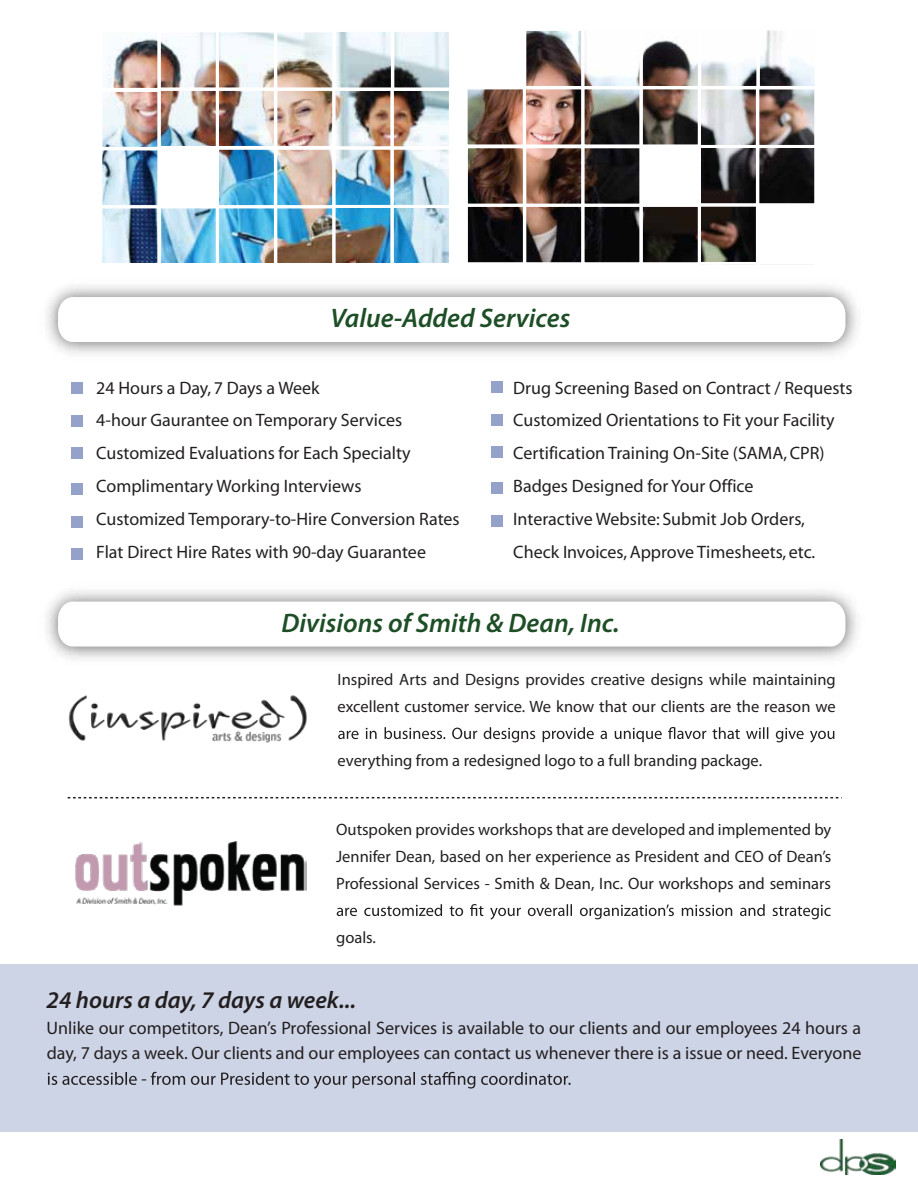
<style>
.page{position:relative;width:918px;height:1188px;background:#fff}
.page>*{position:absolute;margin:0;border:0;box-sizing:border-box;transform-origin:0 0}
.t1{font:italic 600 26.85px "Myriad Pro";color:#1d4e26}
.t2{font:italic 600 24px "Myriad Pro";color:#231f20}
.t3{font:18px/33px "Myriad";color:#231f20}
.t4{font:18px/25.5px "Myriad Pro";color:#231f20}
.t5{font:16.5px/27px "Myriad Pro";color:#231f20}
</style>
<div class="page">
<img style="left:103px;top:33px;width:345px;height:230px">
<img style="left:468px;top:31px;width:346px;height:230px">
<div style="left:0;top:964px;width:918px;height:168px;background:#cdd4e6"></div>
<div style="left:99px;top:29px;width:62px;height:62px;border:3px solid #fff"></div>
<div style="left:157px;top:29px;width:62px;height:62px;border:3px solid #fff"></div>
<div style="left:216px;top:29px;width:61px;height:62px;border:3px solid #fff"></div>
<div style="left:274px;top:29px;width:61px;height:62px;border:3px solid #fff"></div>
<div style="left:99px;top:89px;width:62px;height:61px;border:3px solid #fff"></div>
<div style="left:157px;top:87px;width:62px;height:62px;border:3px solid #fff"></div>
<div style="left:216px;top:87px;width:61px;height:62px;border:3px solid #fff"></div>
<div style="left:274px;top:87px;width:61px;height:62px;border:3px solid #fff"></div>
<div style="left:99px;top:147px;width:62px;height:61px;border:3px solid #fff"></div>
<div style="left:157px;top:147px;width:62px;height:61px;background:#fff"></div>
<div style="left:216px;top:147px;width:61px;height:61px;border:3px solid #fff"></div>
<div style="left:274px;top:147px;width:61px;height:61px;border:3px solid #fff"></div>
<div style="left:99px;top:205px;width:62px;height:62px;border:3px solid #fff"></div>
<div style="left:157px;top:205px;width:62px;height:62px;border:3px solid #fff"></div>
<div style="left:216px;top:205px;width:61px;height:62px;border:3px solid #fff"></div>
<div style="left:274px;top:205px;width:61px;height:62px;border:3px solid #fff"></div>
<div style="left:333px;top:29px;width:61px;height:61px;border:3px solid #fff"></div>
<div style="left:391px;top:29px;width:61px;height:61px;border:3px solid #fff"></div>
<div style="left:332px;top:88px;width:62px;height:61px;border:3px solid #fff"></div>
<div style="left:390px;top:88px;width:62px;height:61px;border:3px solid #fff"></div>
<div style="left:332px;top:146px;width:62px;height:62px;border:3px solid #fff"></div>
<div style="left:390px;top:146px;width:62px;height:62px;border:3px solid #fff"></div>
<div style="left:332px;top:205px;width:62px;height:61px;border:3px solid #fff"></div>
<div style="left:390px;top:205px;width:62px;height:61px;border:3px solid #fff"></div>
<div style="left:465px;top:28px;width:61px;height:61px;background:#fff"></div>
<div style="left:523px;top:28px;width:61px;height:61px;border:3px solid #fff"></div>
<div style="left:581px;top:28px;width:62px;height:61px;border:3px solid #fff"></div>
<div style="left:639px;top:28px;width:62px;height:61px;border:3px solid #fff"></div>
<div style="left:523px;top:86px;width:61px;height:61px;border:3px solid #fff"></div>
<div style="left:581px;top:86px;width:62px;height:61px;border:3px solid #fff"></div>
<div style="left:639px;top:86px;width:62px;height:61px;border:3px solid #fff"></div>
<div style="left:465px;top:145px;width:61px;height:62px;border:3px solid #fff"></div>
<div style="left:523px;top:145px;width:61px;height:62px;border:3px solid #fff"></div>
<div style="left:581px;top:145px;width:62px;height:62px;border:3px solid #fff"></div>
<div style="left:639px;top:145px;width:62px;height:62px;background:#fff"></div>
<div style="left:465px;top:204px;width:61px;height:61px;border:3px solid #fff"></div>
<div style="left:523px;top:204px;width:61px;height:61px;border:3px solid #fff"></div>
<div style="left:581px;top:204px;width:62px;height:61px;border:3px solid #fff"></div>
<div style="left:639px;top:204px;width:62px;height:61px;border:3px solid #fff"></div>
<div style="left:698px;top:27px;width:62px;height:62px;border:3px solid #fff"></div>
<div style="left:756px;top:27px;width:62px;height:62px;border:3px solid #fff"></div>
<div style="left:698px;top:86px;width:61px;height:62px;border:3px solid #fff"></div>
<div style="left:756px;top:86px;width:61px;height:62px;border:3px solid #fff"></div>
<div style="left:698px;top:145px;width:61px;height:61px;border:3px solid #fff"></div>
<div style="left:756px;top:145px;width:61px;height:61px;border:3px solid #fff"></div>
<div style="left:698px;top:203px;width:61px;height:62px;border:3px solid #fff"></div>
<div style="left:756px;top:203px;width:61px;height:62px;background:#fff;border:3px solid #fff"></div>
<svg style="left:48px;top:1072px;width:523px;height:17px"></svg>
<img style="left:821px;top:1139px;width:75px;height:35px">
<div style="left:464px;top:86px;width:62px;height:61px;border:3px solid #fff"></div>
<div style="left:815px;top:7px;width:64px;height:269px;background:#fff"></div>
<div style="left:0;top:0;width:451px;height:30px;background:#fff"></div>
<svg style="left:0;top:264px;width:458px;height:37px"></svg>
<svg style="left:58px;top:297px;width:787px;height:45px"></svg>
<div style="left:449px;top:9px;width:18px;height:264px;background:#fff"></div>
<svg style="left:58px;top:602px;width:787px;height:45px"></svg>
<img style="left:68px;top:695px;width:239px;height:48px">
<svg style="left:338px;top:727px;width:496px;height:16px"></svg>
<img style="left:75px;top:841px;width:231px;height:65px">
<svg style="left:337px;top:904px;width:494px;height:16px"></svg>
<svg style="left:68px;top:797px;width:774px;height:1px"></svg>
<div style="left:491px;top:381px;width:12px;height:12px;background:#94a2ca"></div>
<div style="left:491px;top:414px;width:12px;height:12px;background:#94a2ca"></div>
<div style="left:491px;top:446px;width:12px;height:12px;background:#94a2ca"></div>
<div style="left:491px;top:482px;width:12px;height:12px;background:#94a2ca"></div>
<div style="left:491px;top:515px;width:12px;height:12px;background:#94a2ca"></div>
<div style="left:71px;top:382px;width:12px;height:12px;background:#94a2ca"></div>
<div style="left:71px;top:415px;width:12px;height:12px;background:#94a2ca"></div>
<div style="left:71px;top:447px;width:12px;height:12px;background:#94a2ca"></div>
<div style="left:71px;top:483px;width:12px;height:12px;background:#94a2ca"></div>
<div style="left:71px;top:516px;width:12px;height:12px;background:#94a2ca"></div>
<div style="left:71px;top:548px;width:12px;height:12px;background:#94a2ca"></div>
<div style="left:0;top:3px;width:101px;height:271px;background:#fff"></div>
<h1 class="t1" style="left:330px;top:301px;width:242px">Value-Added Services</h1>
<p class="t3" style="left:96px;top:372px;width:365px">24 Hours a Day, 7 Days a Week<br>4-hour Gaurantee on Temporary Services Customized Evaluations for Each Specialty Complimentary Working Interviews<br>Customized Temporary-to-Hire Conversion Rates Flat Direct Hire Rates with 90-day Guarantee</p>
<p class="t3" style="left:513px;top:372px;width:341px">Drug Screening Based on Contract / Requests Customized Orientations to Fit your Facility Certification Training On-Site (SAMA, CPR)<br>Badges Designed for Your Office<br>Interactive Website: Submit Job Orders, Check Invoices,Approve Timesheets, etc.</p>
<h1 class="t1" style="left:281px;top:606px;width:340px">Divisions of Smith &amp; Dean, Inc.</h1>
<p class="t5" style="left:338px;top:666px;width:500px">Inspired Arts and Designs provides creative designs while maintaining excellent customer service. We know that our clients are the reason we</p>
<p class="t5" style="left:338px;top:747px;width:426px">everything from a redesigned logo to a full branding package.</p>
<p class="t5" style="left:336px;top:816px;width:497px;text-align:justify">Outspoken provides workshops that are developed and implemented by Jennifer Dean, based on her experience as President and CEO of Dean’s Professional Services - Smith &amp; Dean, Inc. Our workshops and seminars</p>
<p class="t5" style="left:336px;top:924px;width:41px">goals.</p>
<h2 class="t2" style="left:47px;top:985px;width:311px">24 hours a day, 7 days a week...</h2>
<p class="t4" style="left:47px;top:1015px;width:816px">Unlike our competitors, Dean’s Professional Services is available to our clients and our employees 24 hours a day, 7 days a week. Our clients and our employees can contact us whenever there is a issue or need. Everyone</p>
</div>
